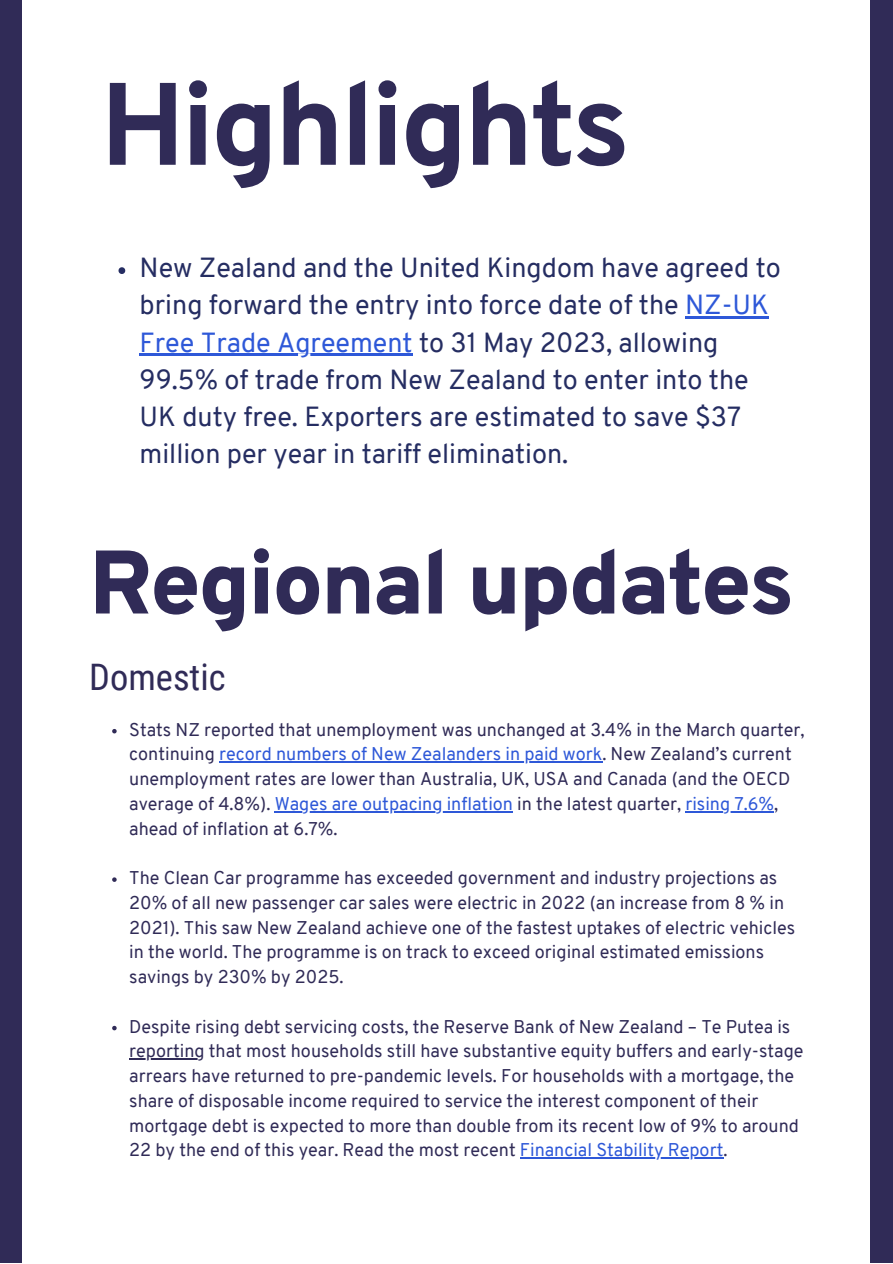
<style>
.page{position:relative;width:893px;height:1264px;background:#fff}
.page>*{position:absolute;margin:0;border:0;box-sizing:border-box;transform-origin:0 0}
.t1{font:800 116.85px "Overpass";letter-spacing:-.03em;color:#302b57}
.t2{font:900 89.85px "Overpass";letter-spacing:-.03em;color:#302b57}
.t3{font:36.45px "Roboto Condensed";color:#302b57}
.t4{font:27px/37px "Overpass";color:#252d62}
.t5{font:18px/24.8px "Overpass";color:#302b57}
.s1{color:#2e58d8}
</style>
<div class="page">
<div style="left:0;top:0;width:892px;height:1262px;background:#302b57"></div>
<div style="left:22px;top:0;width:847px;height:1262px;background:#fff"></div>
<svg style="left:118px;top:267px;width:7px;height:7px"></svg>
<hr style="left:685px;top:317px;width:83px;height:2px;background:#2e58d8">
<hr style="left:140px;top:354px;width:272px;height:2px;background:#2e58d8">
<svg style="left:112px;top:729px;width:5px;height:4px"></svg>
<hr style="left:219px;top:761px;width:383px;height:1px;background:#2e58d8">
<hr style="left:275px;top:811px;width:238px;height:1px;background:#2e58d8">
<hr style="left:685px;top:811px;width:89px;height:1px;background:#2e58d8">
<svg style="left:112px;top:877px;width:5px;height:4px"></svg>
<svg style="left:112px;top:1025px;width:5px;height:5px"></svg>
<hr style="left:129px;top:1058px;width:76px;height:1px;background:#302b57">
<hr style="left:520px;top:1157px;width:203px;height:1px;background:#2e58d8">
<p class="t1" style="left:100px;top:77px;width:531px">Highlights</p>
<p class="t4" style="left:140px;top:252px;width:642px">New Zealand and the United Kingdom have agreed to bring forward the entry into force date of the <span class="s1">NZ-UK Free Trade Agreement</span> to 31 May 2023, allowing 99.5% of trade from New Zealand to enter into the UK duty free. Exporters are estimated to save $37 million per year in tariff elimination.</p>
<p class="t2" style="left:89px;top:546px;width:706px">Regional updates</p>
<p class="t3" style="left:89px;top:656px;width:138px">Domestic</p>
<p class="t5" style="left:129px;top:718px;width:676px">Stats NZ reported that unemployment was unchanged at 3.4% in the March quarter, continuing <span class="s1">record numbers of New Zealanders in paid work</span>. New Zealand’s current unemployment rates are lower than Australia, UK, USA and Canada (and the OECD average of 4.8%). <span class="s1">Wages are outpacing inflation</span> in the latest quarter, <span class="s1">rising 7.6%</span>, ahead of inflation at 6.7%.</p>
<p class="t5" style="left:129px;top:867px;width:667px">The Clean Car programme has exceeded government and industry projections as 20% of all new passenger car sales were electric in 2022 (an increase from 8 % in 2021). This saw New Zealand achieve one of the fastest uptakes of electric vehicles in the world. The programme is on track to exceed original estimated emissions savings by 230% by 2025.</p>
<p class="t5" style="left:129px;top:1015px;width:675px">Despite rising debt servicing costs, the Reserve Bank of New Zealand – Te Putea is reporting that most households still have substantive equity buffers and early-stage arrears have returned to pre-pandemic levels. For households with a mortgage, the share of disposable income required to service the interest component of their mortgage debt is expected to more than double from its recent low of 9% to around 22 by the end of this year. Read the most recent <span class="s1">Financial Stability Report</span>.</p>
</div>
